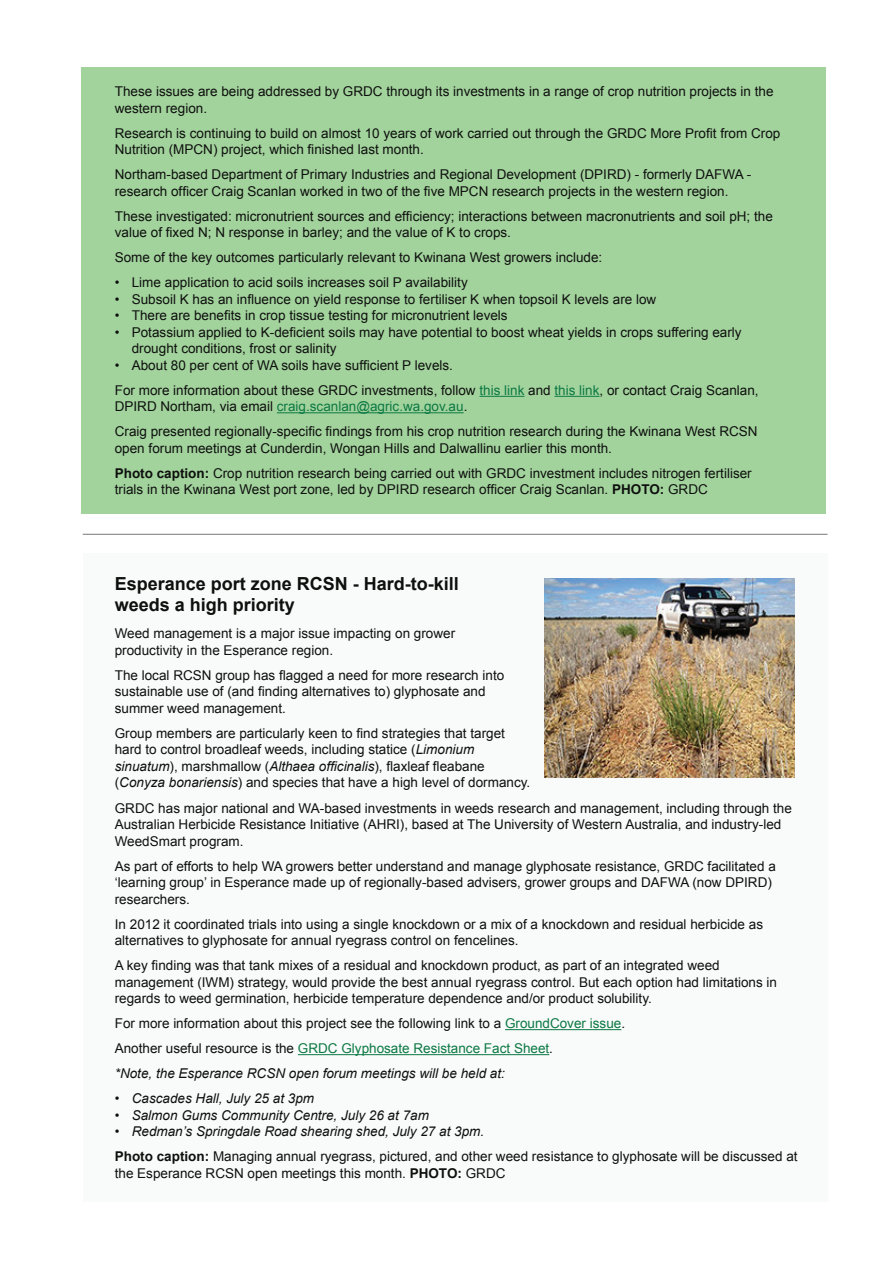
<style>
.page{position:relative;width:893px;height:1263px;background:#fff}
.page>*{position:absolute;margin:0;border:0;box-sizing:border-box;transform-origin:0 0}
.Large_Main_Headings{font:700 18px/21.6px "Arial";color:#0e100e}
.Standard_paragraph_t{font:13.5px/16.5px "Arial";color:#0e100e}
.Standard_paragraph_t-2{font:italic 13.5px "Arial";color:#0e100e}
.Standard_paragraph_t-3{font:13.5px "Arial";color:#0c7944}
.s1{color:#0c7944}
.s2{font-weight:700}
.s3{font-style:italic}
.s4{color:#0e100e}
</style>
<div class="page">
<div style="left:83px;top:553px;width:745px;height:649px;background:#f9fafa"></div>
<hr style="left:505px;top:1029px;width:116px;height:1px;background:#0c7944">
<hr style="left:298px;top:1054px;width:251px;height:1px;background:#0c7944">
<div style="left:81px;top:68px;width:745px;height:446px;background:#a3d39d"></div>
<hr style="left:479px;top:396px;width:45px;height:1px;background:#0c7944">
<hr style="left:554px;top:396px;width:45px;height:1px;background:#0c7944">
<hr style="left:277px;top:412px;width:187px;height:1px;background:#0c7944">
<hr style="left:83px;top:534px;width:745px;height:1px;background:#76787b">
<img style="left:544px;top:578px;width:251px;height:201px">
<p class="Standard_paragraph_t" style="left:115px;top:83px;width:660px">These issues are being addressed by GRDC through its investments in a range of crop nutrition projects in the western region.</p>
<p class="Standard_paragraph_t" style="left:115px;top:125px;width:667px">Research is continuing to build on almost 10 years of work carried out through the GRDC More Profit from Crop<br>Nutrition (MPCN) project, which finished last month.</p>
<p class="Standard_paragraph_t" style="left:115px;top:166px;width:638px">Northam-based Department of Primary Industries and Regional Development (DPIRD) - formerly DAFWA - research officer Craig Scanlan worked in two of the five MPCN research projects in the western region.</p>
<p class="Standard_paragraph_t" style="left:115px;top:208px;width:660px">These investigated: micronutrient sources and efficiency; interactions between macronutrients and soil pH; the value of fixed N; N response in barley; and the value of K to crops.</p>
<p class="Standard_paragraph_t" style="left:115px;top:249px;width:489px">Some of the key outcomes particularly relevant to Kwinana West growers include:</p>
<p class="Standard_paragraph_t" style="left:115px;top:274px;width:354px">• Lime application to acid soils increases soil P availability</p>
<p class="Standard_paragraph_t" style="left:115px;top:291px;width:543px">• Subsoil K has an influence on yield response to fertiliser K when topsoil K levels are low</p>
<p class="Standard_paragraph_t" style="left:115px;top:307px;width:394px">• There are benefits in crop tissue testing for micronutrient levels</p>
<p class="Standard_paragraph_t" style="left:132px;top:324px;width:611px;text-indent:-17px">• Potassium applied to K-deficient soils may have potential to boost wheat yields in crops suffering early drought conditions, frost or salinity</p>
<p class="Standard_paragraph_t" style="left:115px;top:357px;width:340px">• About 80 per cent of WA soils have sufficient P levels.</p>
<p class="Standard_paragraph_t" style="left:115px;top:382px;width:645px">For more information about these GRDC investments, follow <span class="s1">this link</span> and <span class="s1">this link</span>, or contact Craig Scanlan,<br>DPIRD Northam, via email <span class="s1">craig.scanlan@agric.wa.gov.au</span>.</p>
<p class="Standard_paragraph_t" style="left:115px;top:423px;width:644px">Craig presented regionally-specific findings from his crop nutrition research during the Kwinana West RCSN open forum meetings at Cunderdin, Wongan Hills and Dalwallinu earlier this month.</p>
<p class="Standard_paragraph_t" style="left:115px;top:465px;width:638px"><span class="s2">Photo caption:</span> Crop nutrition research being carried out with GRDC investment includes nitrogen fertiliser trials in the Kwinana West port zone, led by DPIRD research officer Craig Scanlan. <span class="s2">PHOTO:</span> GRDC</p>
<p class="Large_Main_Headings" style="left:115px;top:573px;width:346px">Esperance port zone RCSN - Hard-to-kill weeds a high priority</p>
<p class="Standard_paragraph_t" style="left:115px;top:625px;width:342px">Weed management is a major issue impacting on grower productivity in the Esperance region.</p>
<p class="Standard_paragraph_t" style="left:115px;top:667px;width:391px">The local RCSN group has flagged a need for more research into sustainable use of (and finding alternatives to) glyphosate and summer weed management.</p>
<p class="Standard_paragraph_t" style="left:115px;top:725px;width:417px">Group members are particularly keen to find strategies that target hard to control broadleaf weeds, including statice (<span class="s3">Limonium sinuatum</span>), marshmallow (<span class="s3">Althaea officinalis</span>), flaxleaf fleabane (<span class="s3">Conyza bonariensis</span>) and species that have a high level of dormancy.</p>
<p class="Standard_paragraph_t" style="left:115px;top:800px;width:679px">GRDC has major national and WA-based investments in weeds research and management, including through the<br>Australian Herbicide Resistance Initiative (AHRI), based at The University of Western Australia, and industry-led<br>WeedSmart program.</p>
<p class="Standard_paragraph_t" style="left:115px;top:858px;width:663px">As part of efforts to help WA growers better understand and manage glyphosate resistance, GRDC facilitated a ‘learning group’ in Esperance made up of regionally-based advisers, grower groups and DAFWA (now DPIRD) researchers.</p>
<p class="Standard_paragraph_t" style="left:115px;top:916px;width:650px">In 2012 it coordinated trials into using a single knockdown or a mix of a knockdown and residual herbicide as alternatives to glyphosate for annual ryegrass control on fencelines.</p>
<p class="Standard_paragraph_t" style="left:115px;top:957px;width:664px">A key finding was that tank mixes of a residual and knockdown product, as part of an integrated weed management (IWM) strategy, would provide the best annual ryegrass control. But each option had limitations in regards to weed germination, herbicide temperature dependence and/or product solubility.</p>
<p class="Standard_paragraph_t" style="left:115px;top:1015px;width:512px">For more information about this project see the following link to a <span class="s1">GroundCover issue</span>.</p>
<p class="Standard_paragraph_t-3" style="left:115px;top:1039px;width:440px"><span class="s4">Another useful resource is the</span> GRDC Glyphosate Resistance Fact Sheet<span class="s4">.</span></p>
<p class="Standard_paragraph_t-2" style="left:115px;top:1065px;width:392px">*Note, the Esperance RCSN open forum meetings will be held at:</p>
<p class="Standard_paragraph_t-2" style="left:115px;top:1090px;width:201px">• Cascades Hall, July 25 at 3pm</p>
<p class="Standard_paragraph_t-2" style="left:115px;top:1106px;width:316px">• Salmon Gums Community Centre, July 26 at 7am</p>
<p class="Standard_paragraph_t-2" style="left:115px;top:1123px;width:371px">• Redman’s Springdale Road shearing shed, July 27 at 3pm.</p>
<p class="Standard_paragraph_t" style="left:115px;top:1148px;width:684px"><span class="s2">Photo caption:</span> Managing annual ryegrass, pictured, and other weed resistance to glyphosate will be discussed at the Esperance RCSN open meetings this month. <span class="s2">PHOTO:</span> GRDC</p>
</div>
